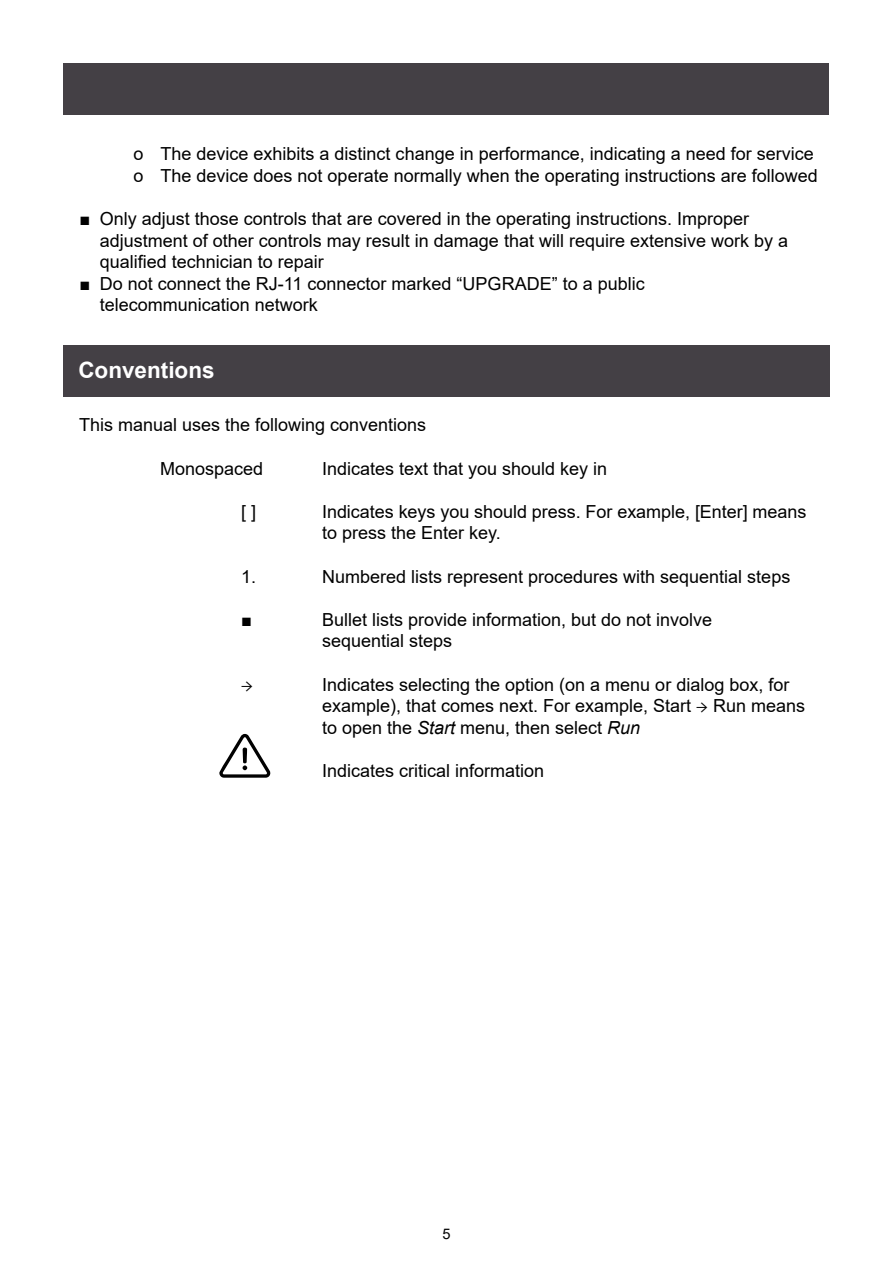
<style>
.page{position:relative;width:893px;height:1276px;background:#fff}
.page>*{position:absolute;margin:0;border:0;box-sizing:border-box;transform-origin:0 0}
.Chapter_Title{font:700 22.5px "Arial";color:#fff}
.body_8_pt{font:18px/21.6px "Arial";color:#010101}
.body_8_pt-2{font:18px "Minion Pro";color:#010101}
.t1{font:14.62px "Arial";color:#010101}
.s1{font-family:"Minion Pro"}
.s2{font-style:italic}
</style>
<div class="page">
<div style="left:64px;top:64px;width:765px;height:51px;background:#444045"></div>
<div style="left:63px;top:345px;width:767px;height:51px;background:#444045"></div>
<svg style="left:219px;top:734px;width:52px;height:43px"></svg>
<p class="body_8_pt" style="left:134px;top:143px;width:682px">o The device exhibits a distinct change in performance, indicating a need for service</p>
<p class="body_8_pt" style="left:134px;top:164px;width:686px">o The device does not operate normally when the operating instructions are followed</p>
<p class="body_8_pt" style="left:80px;top:208px;width:671px">■ Only adjust those controls that are covered in the operating instructions. Improper</p>
<p class="body_8_pt" style="left:100px;top:229px;width:690px">adjustment of other controls may result in damage that will require extensive work by a qualified technician to repair</p>
<p class="body_8_pt" style="left:80px;top:272px;width:567px">■ Do not connect the RJ-11 connector marked “UPGRADE” to a public</p>
<p class="body_8_pt" style="left:100px;top:294px;width:220px">telecommunication network</p>
<p class="Chapter_Title" style="left:78px;top:354px;width:138px">Conventions</p>
<p class="body_8_pt" style="left:79px;top:414px;width:349px">This manual uses the following conventions</p>
<p class="body_8_pt" style="left:160px;top:457px;width:105px">Monospaced</p>
<p class="body_8_pt" style="left:322px;top:457px;width:287px">Indicates text that you should key in</p>
<p class="body_8_pt" style="left:241px;top:500px;width:17px">[ ]</p>
<p class="body_8_pt" style="left:322px;top:500px;width:486px">Indicates keys you should press. For example, [Enter] means to press the Enter key.</p>
<p class="body_8_pt" style="left:241px;top:565px;width:17px">1.</p>
<p class="body_8_pt" style="left:322px;top:565px;width:470px">Numbered lists represent procedures with sequential steps</p>
<p class="body_8_pt" style="left:241px;top:608px;width:12px">■</p>
<p class="body_8_pt" style="left:322px;top:608px;width:392px">Bullet lists provide information, but do not involve</p>
<p class="body_8_pt" style="left:322px;top:630px;width:132px">sequential steps</p>
<p class="body_8_pt-2" style="left:241px;top:673px;width:13px">→</p>
<p class="body_8_pt" style="left:322px;top:673px;width:484px">Indicates selecting the option (on a menu or dialog box, for example), that comes next. For example, Start <span class="s1">→</span> Run means to open the <span class="s2">Start</span> menu, then select <span class="s2">Run</span></p>
<p class="body_8_pt" style="left:322px;top:760px;width:224px">Indicates critical information</p>
<p class="t1" style="left:443px;top:1223px;width:10px">5</p>
</div>
